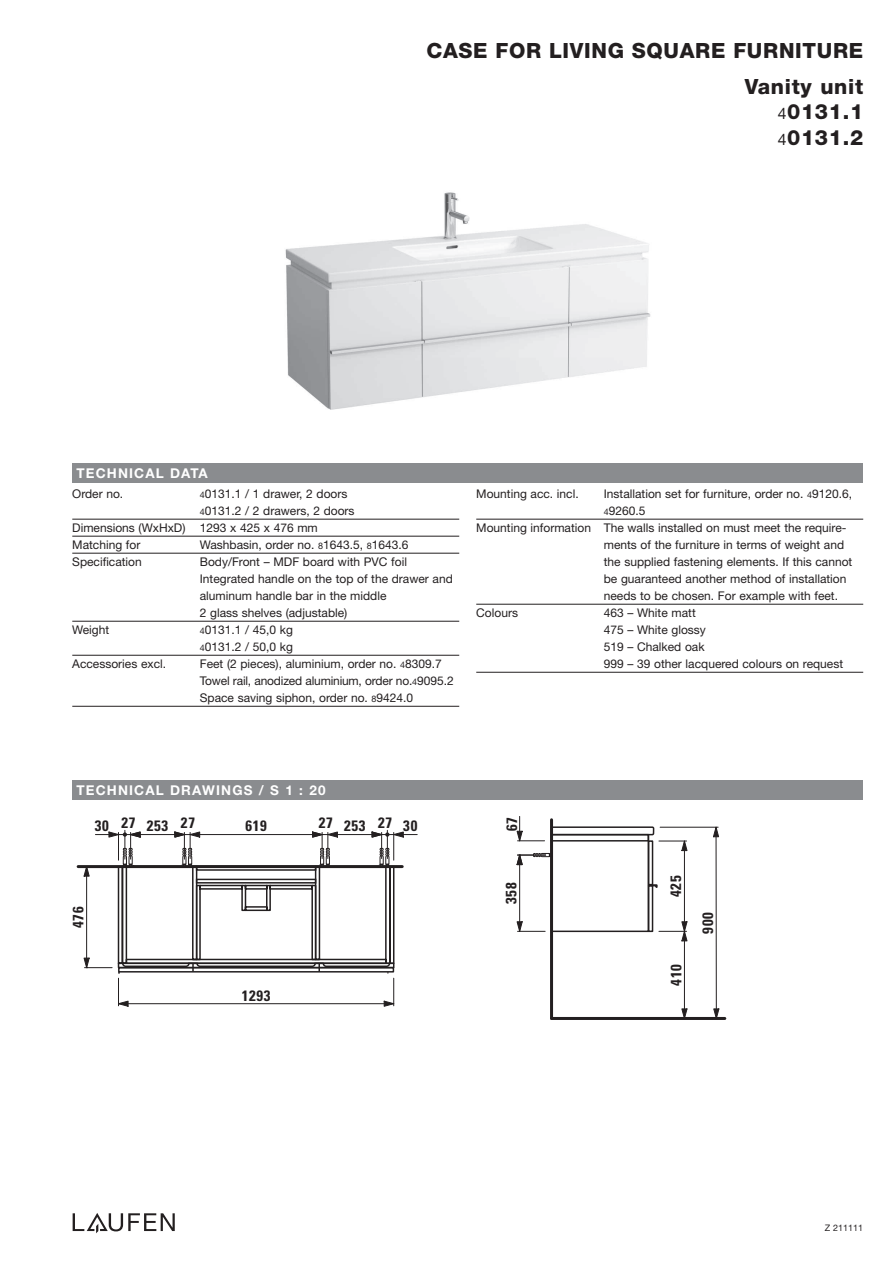
<style>
.page{position:relative;width:893px;height:1263px;background:#fff}
.page>*{position:absolute;margin:0;border:0;box-sizing:border-box;transform-origin:0 0}
.t1{font:800 21px/25.5px "Helvetica Neue";letter-spacing:.03em;color:#231f20}
.t2{font:700 condensed 15px "Univers";letter-spacing:.05em;color:#231f20}
.t3{font:700 13.5px "Helvetica Neue";letter-spacing:.085em;color:#fff}
.t4{font:12px/17px "Helvetica Neue";color:#231f20}
.t5{font:9px "Helvetica Neue";color:#231f20}
.s1{font-weight:400;font-size:15.75px}
.s2{font-size:9px}
</style>
<div class="page">
<img style="left:285px;top:192px;width:366px;height:218px">
<div style="left:118px;top:866px;width:5px;height:98px;border:2px solid #231f20"></div>
<div style="left:122px;top:866px;width:5px;height:98px;border:2px solid #231f20"></div>
<hr style="left:78px;top:865px;width:324px;height:3px;background:#231f20">
<div style="left:196px;top:879px;width:120px;height:4px;border:2px solid #231f20"></div>
<div style="left:196px;top:866px;width:120px;height:5px;border:2px solid #231f20"></div>
<div style="left:385px;top:866px;width:6px;height:98px;border:2px solid #231f20"></div>
<div style="left:389px;top:866px;width:5px;height:98px;border:2px solid #231f20"></div>
<div style="left:126px;top:959px;width:261px;height:5px;border:2px solid #231f20"></div>
<div style="left:315px;top:866px;width:5px;height:94px;border:2px solid #231f20"></div>
<div style="left:192px;top:866px;width:5px;height:94px;border:2px solid #231f20"></div>
<div style="left:241px;top:885px;width:5px;height:26px;border:2px solid #231f20"></div>
<div style="left:199px;top:885px;width:44px;height:5px;border:2px solid #231f20"></div>
<div style="left:269px;top:885px;width:44px;height:5px;border:2px solid #231f20"></div>
<div style="left:245px;top:906px;width:22px;height:5px;border:2px solid #231f20"></div>
<div style="left:245px;top:885px;width:22px;height:5px;border:2px solid #231f20"></div>
<div style="left:266px;top:885px;width:5px;height:26px;border:2px solid #231f20"></div>
<div style="left:311px;top:885px;width:5px;height:75px;border:2px solid #231f20"></div>
<div style="left:196px;top:885px;width:5px;height:75px;border:2px solid #231f20"></div>
<hr style="left:95px;top:834px;width:36px;height:1px;background:#231f20">
<svg style="left:372px;top:830px;width:45px;height:37px"></svg>
<svg style="left:312px;top:832px;width:26px;height:35px"></svg>
<hr style="left:131px;top:834px;width:53px;height:1px;background:#231f20">
<hr style="left:328px;top:834px;width:54px;height:1px;background:#231f20">
<svg style="left:175px;top:832px;width:25px;height:35px"></svg>
<hr style="left:86px;top:866px;width:1px;height:102px;background:#231f20">
<svg style="left:84px;top:868px;width:5px;height:8px"></svg>
<svg style="left:109px;top:830px;width:31px;height:36px"></svg>
<svg style="left:118px;top:962px;width:277px;height:44px"></svg>
<svg style="left:84px;top:958px;width:28px;height:10px"></svg>
<hr style="left:190px;top:834px;width:132px;height:1px;background:#231f20">
<hr style="left:72px;top:519px;width:387px;height:1px;background:#231f20">
<hr style="left:72px;top:536px;width:387px;height:1px;background:#231f20">
<hr style="left:72px;top:553px;width:387px;height:1px;background:#231f20">
<hr style="left:72px;top:621px;width:387px;height:1px;background:#231f20">
<hr style="left:72px;top:655px;width:387px;height:1px;background:#231f20">
<hr style="left:72px;top:706px;width:387px;height:1px;background:#231f20">
<hr style="left:476px;top:519px;width:387px;height:1px;background:#231f20">
<hr style="left:476px;top:604px;width:387px;height:1px;background:#231f20">
<hr style="left:476px;top:672px;width:387px;height:1px;background:#231f20">
<div style="left:551px;top:834px;width:98px;height:98px;border:2px solid #231f20"></div>
<hr style="left:550px;top:820px;width:3px;height:198px;background:#231f20">
<hr style="left:552px;top:1017px;width:173px;height:3px;background:#231f20">
<div style="left:648px;top:885px;width:5px;height:47px;border:2px solid #231f20"></div>
<svg style="left:647px;top:883px;width:11px;height:6px"></svg>
<div style="left:648px;top:840px;width:5px;height:45px;border:2px solid #231f20"></div>
<hr style="left:684px;top:931px;width:1px;height:87px;background:#231f20">
<hr style="left:519px;top:855px;width:1px;height:76px;background:#231f20">
<svg style="left:517px;top:921px;width:28px;height:11px"></svg>
<hr style="left:660px;top:827px;width:58px;height:1px;background:#231f20">
<hr style="left:716px;top:827px;width:1px;height:191px;background:#231f20">
<svg style="left:713px;top:826px;width:6px;height:11px"></svg>
<svg style="left:681px;top:1009px;width:6px;height:8px"></svg>
<svg style="left:713px;top:1009px;width:6px;height:8px"></svg>
<hr style="left:684px;top:841px;width:1px;height:90px;background:#231f20">
<svg style="left:659px;top:921px;width:28px;height:20px"></svg>
<svg style="left:517px;top:816px;width:170px;height:49px"></svg>
<div style="left:72px;top:780px;width:791px;height:19px;background:#8a8c8f"></div>
<div style="left:72px;top:463px;width:791px;height:20px;background:#8a8c8f"></div>
<svg style="left:73px;top:1213px;width:102px;height:20px"></svg>
<h1 class="t1" style="left:426px;top:39px;width:438px">CASE FOR LIVING SQUARE FURNITURE</h1>
<h1 class="t1" style="left:745px;top:75px;width:120px">Vanity unit</h1>
<h1 class="t1" style="left:778px;top:101px;width:87px"><span class="s1">4</span>0131.1<br><span class="s1">4</span>0131.2</h1>
<p class="t3" style="left:77px;top:468px;width:133px">TECHNICAL DATA</p>
<p class="t4" style="left:72px;top:486px;width:53px">Order no.</p>
<p class="t4" style="left:200px;top:486px;width:149px"><span class="s2">4</span>0131.1 / 1 drawer, 2 doors</p>
<p class="t4" style="left:200px;top:503px;width:156px"><span class="s2">4</span>0131.2 / 2 drawers, 2 doors</p>
<p class="t4" style="left:72px;top:520px;width:247px">Dimensions (WxHxD) 1293 x 425 x 476 mm</p>
<p class="t4" style="left:72px;top:537px;width:70px">Matching for</p>
<p class="t4" style="left:200px;top:537px;width:210px">Washbasin, order no. <span class="s2">8</span>1643.5, <span class="s2">8</span>1643.6</p>
<p class="t4" style="left:72px;top:554px;width:71px">Specification</p>
<p class="t4" style="left:200px;top:554px;width:254px">Body/Front – MDF board with PVC foil Integrated handle on the top of the drawer and aluminum handle bar in the middle<br>2 glass shelves (adjustable)</p>
<p class="t4" style="left:72px;top:622px;width:38px">Weight</p>
<p class="t4" style="left:200px;top:622px;width:95px"><span class="s2">4</span>0131.1 / 45,0 kg<br><span class="s2">4</span>0131.2 / 50,0 kg</p>
<p class="t4" style="left:72px;top:656px;width:95px">Accessories excl.</p>
<p class="t4" style="left:200px;top:656px;width:256px">Feet (2 pieces), aluminium, order no. <span class="s2">4</span>8309.7<br>Towel rail, anodized aluminium, order no.<span class="s2">4</span>9095.2<br>Space saving siphon, order no. <span class="s2">8</span>9424.0</p>
<p class="t4" style="left:476px;top:486px;width:104px">Mounting acc. incl.</p>
<p class="t4" style="left:604px;top:486px;width:250px">Installation set for furniture, order no. <span class="s2">4</span>9120.6,</p>
<p class="t4" style="left:604px;top:503px;width:43px"><span class="s2">4</span>9260.5</p>
<p class="t4" style="left:476px;top:520px;width:372px">Mounting information The walls installed on must meet the require-</p>
<p class="t4" style="left:604px;top:537px;width:242px">ments of the furniture in terms of weight and</p>
<p class="t4" style="left:604px;top:554px;width:250px">the supplied fastening elements. If this cannot</p>
<p class="t4" style="left:604px;top:571px;width:244px">be guaranteed another method of installation</p>
<p class="t4" style="left:604px;top:588px;width:236px">needs to be chosen. For example with feet.</p>
<p class="t4" style="left:476px;top:605px;width:43px">Colours</p>
<p class="t4" style="left:604px;top:605px;width:241px">463 – White matt<br>475 – White glossy<br>519 – Chalked oak<br>999 – 39 other lacquered colours on request</p>
<p class="t3" style="left:77px;top:785px;width:250px">TECHNICAL DRAWINGS / S 1 : 20</p>
<p class="t2" style="left:95px;top:820px;width:102px">30 27 253 27</p>
<p class="t2" style="left:245px;top:820px;width:23px">619</p>
<p class="t2" style="left:319px;top:820px;width:100px">27 253 27 30</p>
<p class="t2" style="left:73px;top:928px;width:23px;rotate:-90deg">476</p>
<p class="t2" style="left:242px;top:990px;width:30px">1293</p>
<p class="t2" style="left:506px;top:831px;width:16px;rotate:-90deg">67</p>
<p class="t2" style="left:506px;top:904px;width:23px;rotate:-90deg">358</p>
<p class="t2" style="left:670px;top:897px;width:23px;rotate:-90deg">425</p>
<p class="t2" style="left:671px;top:986px;width:23px;rotate:-90deg">410</p>
<p class="t2" style="left:702px;top:933px;width:23px;rotate:-90deg">900</p>
<p class="t5" style="left:825px;top:1224px;width:40px">Z 211111</p>
</div>
